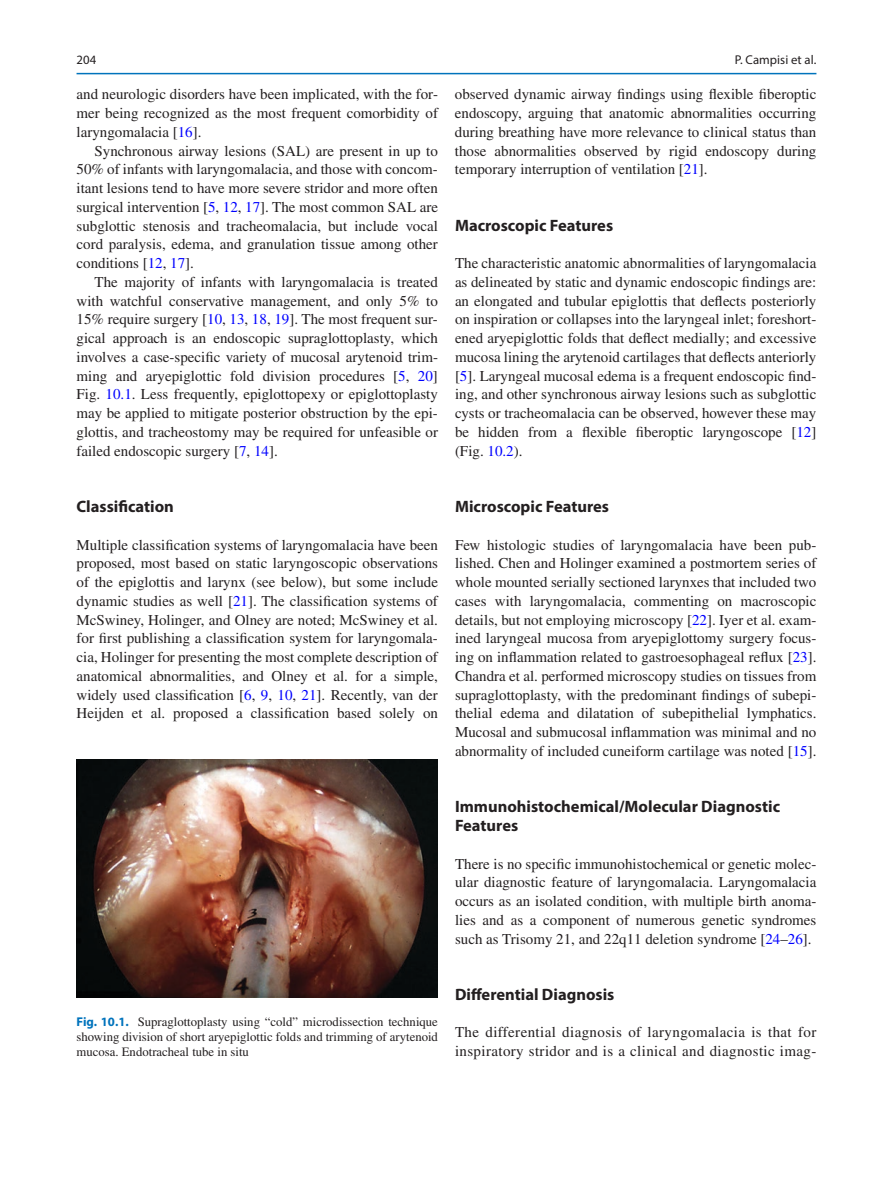
<style>
.page{position:relative;width:893px;height:1187px;background:#fff}
.page>*{position:absolute;margin:0;border:0;box-sizing:border-box;transform-origin:0 0}
.t1{font:700 16.5px/18.8px "Myriad Pro";color:#231f20}
.t2{font:15px/18.8px "Times LT Std";color:#231f20;text-align:justify}
.t3{font:15px/18.8px "Times LT Std";letter-spacing:.025em;color:#231f20}
.t4{font:12.75px/15px "Times LT Std";color:#231f20;text-align:justify}
.t5{font:12.75px "Myriad Pro Regular 2";letter-spacing:.005em;color:#231f20}
.t6{font:12.75px "Myriad Pro";color:#231f20}
.s1{color:#00f}
.s2{font-family:"Myriad Pro";font-weight:700;color:#0073bc}
</style>
<div class="page">
<img style="left:77px;top:759px;width:361px;height:238px">
<hr style="left:77px;top:73px;width:739px;height:1px;background:#0073bc">
<p class="t6" style="left:77px;top:52px;width:21px">204</p>
<p class="t2" style="left:77px;top:85px;width:363px">and neurologic disorders have been implicated, with the for&shy;mer being recognized as the most frequent comorbidity of laryngomalacia [<span class="s1">16</span>].</p>
<p class="t2" style="left:77px;top:141px;width:363px;text-indent:18px">Synchronous airway lesions (SAL) are present in up to 50% of infants with laryngomalacia, and those with concom&shy;itant lesions tend to have more severe stridor and more often surgical intervention [<span class="s1">5</span>, <span class="s1">12</span>, <span class="s1">17</span>]. The most common SAL are subglottic stenosis and tracheomalacia, but include vocal cord paralysis, edema, and granulation tissue among other conditions [<span class="s1">12</span>, <span class="s1">17</span>].</p>
<p class="t2" style="left:77px;top:272px;width:363px;text-indent:18px">The majority of infants with laryngomalacia is treated with watchful conservative management, and only 5% to 15% require surgery [<span class="s1">10</span>, <span class="s1">13</span>, <span class="s1">18</span>, <span class="s1">19</span>]. The most frequent sur&shy;gical approach is an endoscopic supraglottoplasty, which involves a case-specific variety of mucosal arytenoid trim&shy;ming and aryepiglottic fold division procedures [<span class="s1">5</span>, <span class="s1">20</span>] Fig. <span class="s1">10.1</span>. Less frequently, epiglottopexy or epiglottoplasty may be applied to mitigate posterior obstruction by the epi&shy;glottis, and tracheostomy may be required for unfeasible or failed endoscopic surgery [<span class="s1">7</span>, <span class="s1">14</span>].</p>
<p class="t5" style="left:735px;top:52px;width:83px">P. Campisi et al.</p>
<p class="t2" style="left:455px;top:85px;width:363px">observed dynamic airway findings using flexible fiberoptic endoscopy, arguing that anatomic abnormalities occurring during breathing have more relevance to clinical status than those abnormalities observed by rigid endoscopy during temporary interruption of ventilation [<span class="s1">21</span>].</p>
<p class="t1" style="left:455px;top:215px;width:160px">Macroscopic Features</p>
<p class="t2" style="left:455px;top:254px;width:363px">The characteristic anatomic abnormalities of laryngomalacia as delineated by static and dynamic endoscopic findings are: an elongated and tubular epiglottis that deflects posteriorly on inspiration or collapses into the laryngeal inlet; foreshort&shy;ened aryepiglottic folds that deflect medially; and excessive mucosa lining the arytenoid cartilages that deflects anteriorly [<span class="s1">5</span>]. Laryngeal mucosal edema is a frequent endoscopic find&shy;ing, and other synchronous airway lesions such as subglottic cysts or tracheomalacia can be observed, however these may be hidden from a flexible fiberoptic laryngoscope [<span class="s1">12</span>] (Fig. <span class="s1">10.2</span>).</p>
<p class="t1" style="left:77px;top:496px;width:99px">Classification</p>
<p class="t2" style="left:77px;top:535px;width:363px">Multiple classification systems of laryngomalacia have been proposed, most based on static laryngoscopic observations of the epiglottis and larynx (see below), but some include dynamic studies as well [<span class="s1">21</span>]. The classification systems of McSwiney, Holinger, and Olney are noted; McSwiney et al. for first publishing a classification system for laryngomala&shy;cia, Holinger for presenting the most complete description of anatomical abnormalities, and Olney et al. for a simple, widely used classification [<span class="s1">6</span>, <span class="s1">9</span>, <span class="s1">10</span>, <span class="s1">21</span>]. Recently, van der Heijden et al. proposed a classification based solely on</p>
<p class="t1" style="left:455px;top:496px;width:156px">Microscopic Features</p>
<p class="t2" style="left:455px;top:535px;width:363px">Few histologic studies of laryngomalacia have been pub&shy;lished. Chen and Holinger examined a postmortem series of whole mounted serially sectioned larynxes that included two cases with laryngomalacia, commenting on macroscopic details, but not employing microscopy [<span class="s1">22</span>]. Iyer et al. exam&shy;ined laryngeal mucosa from aryepiglottomy surgery focus&shy;ing on inflammation related to gastroesophageal reflux [<span class="s1">23</span>].<br>Chandra et al. performed microscopy studies on tissues from supraglottoplasty, with the predominant findings of subepi&shy;thelial edema and dilatation of subepithelial lymphatics.<br>Mucosal and submucosal inflammation was minimal and no abnormality of included cuneiform cartilage was noted [<span class="s1">15</span>].</p>
<p class="t4" style="left:77px;top:1014px;width:363px"><span class="s2">Fig. 10.1.</span> Supraglottoplasty using “cold” microdissection technique showing division of short aryepiglottic folds and trimming of arytenoid mucosa. Endotracheal tube in situ</p>
<p class="t1" style="left:455px;top:796px;width:327px">Immunohistochemical/Molecular Diagnostic<br>Features</p>
<p class="t2" style="left:455px;top:854px;width:363px">There is no specific immunohistochemical or genetic molec&shy;ular diagnostic feature of laryngomalacia. Laryngomalacia occurs as an isolated condition, with multiple birth anoma&shy;lies and as a component of numerous genetic syndromes such as Trisomy 21, and 22q11 deletion syndrome [<span class="s1">24</span>–<span class="s1">26</span>].</p>
<p class="t1" style="left:455px;top:984px;width:161px">Differential Diagnosis</p>
<p class="t3" style="left:455px;top:1022px;width:363px">The differential diagnosis of laryngomalacia is that for inspiratory stridor and is a clinical and diagnostic imag-</p>
</div>
